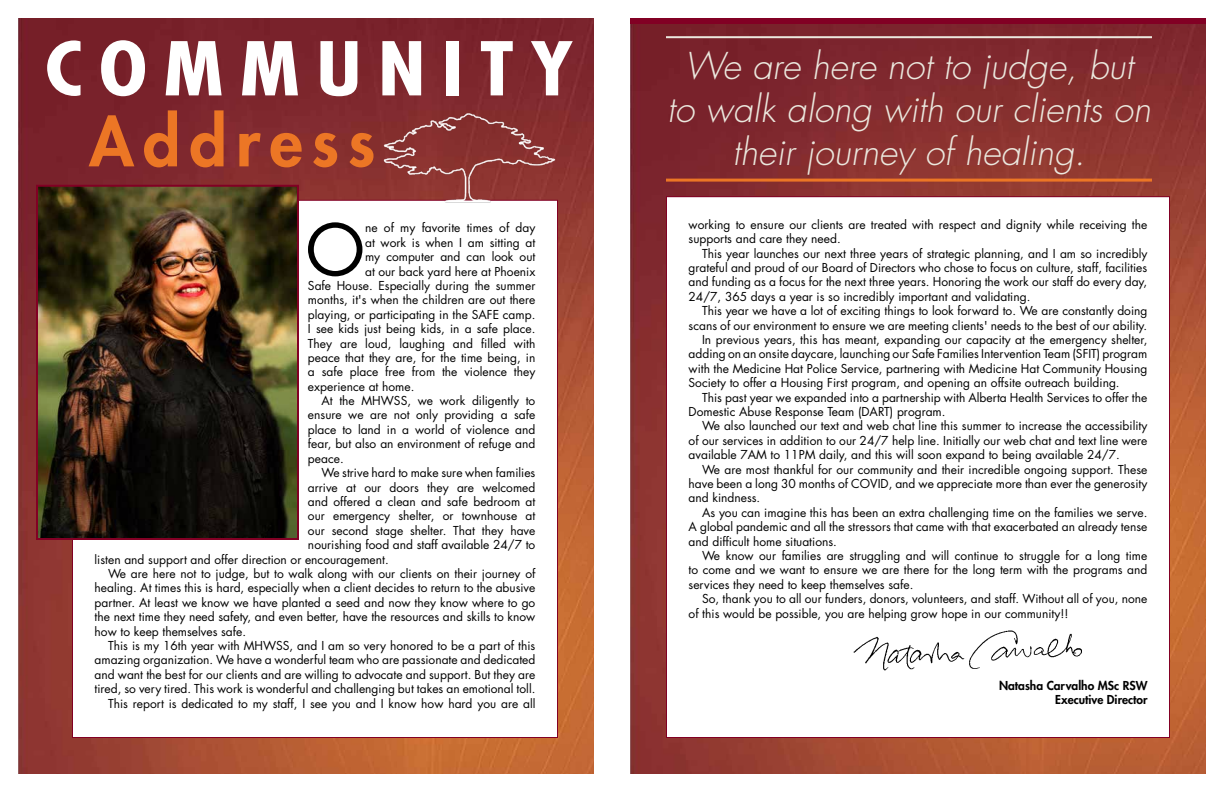
<style>
.page{position:relative;width:1224px;height:792px;background:#fff}
.page>*{position:absolute;margin:0;border:0;box-sizing:border-box;transform-origin:0 0}
.t1{font:700 condensed 72px "Futura Std";letter-spacing:.2em;color:#fff;scale:1.15 1}
.t2{font:69.3px "Futura Std";color:#000}
.t3{font:800 66px "Futura Std";letter-spacing:.14em;color:#ec7625}
.t4{font:italic 300 36px/43.2px "Futura Std";color:#ebe8de;text-align:center}
.t5{font:12px/14.4px "Futura Std";color:#000}
.t6{font:800 12px/14.4px "Futura Std";color:#000;text-align:right}
</style>
<div class="page">
<img style="left:630px;top:23px;width:576px;height:751px">
<img style="left:18px;top:18px;width:576px;height:756px">
<svg style="left:72px;top:199px;width:486px;height:539px"></svg>
<div style="left:666px;top:197px;width:504px;height:541px;background:#fff"></div>
<img style="left:853px;top:630px;width:229px;height:41px">
<div style="left:630px;top:18px;width:576px;height:5px;background:#820024"></div>
<img style="left:382px;top:104px;width:176px;height:106px">
<img style="left:39px;top:188px;width:257px;height:349px">
<div style="left:36px;top:185px;width:263px;height:355px;border:2px solid #820024"></div>
<hr style="left:666px;top:36px;width:486px;height:2px;background:#ebe8de">
<hr style="left:666px;top:179px;width:486px;height:3px;background:#ec7625">
<h1 class="t1" style="left:45px;top:24px;width:461px">COMMUNITY</h1>
<h3 class="t3" style="left:89px;top:100px;width:288px">Address</h3>
<h2 class="t2" style="left:305px;top:206px;width:61px">O</h2>
<p class="t5" style="left:365px;top:221px;width:172px">ne of my favorite times of day</p>
<p class="t5" style="left:365px;top:235px;width:172px">at work is when I am sitting at</p>
<p class="t5" style="left:365px;top:250px;width:172px">my computer and can look out</p>
<p class="t5" style="left:365px;top:264px;width:172px">at our back yard here at Phoenix</p>
<p class="t5" style="left:308px;top:278px;width:229px">Safe House. Especially during the summer</p>
<p class="t5" style="left:308px;top:293px;width:229px">months, it's when the children are out there</p>
<p class="t5" style="left:308px;top:307px;width:229px">playing, or participating in the SAFE camp.</p>
<p class="t5" style="left:308px;top:322px;width:229px">I see kids just being kids, in a safe place.</p>
<p class="t5" style="left:308px;top:336px;width:229px">They are loud, laughing and filled with</p>
<p class="t5" style="left:308px;top:350px;width:229px">peace that they are, for the time being, in</p>
<p class="t5" style="left:308px;top:365px;width:229px">a safe place free from the violence they</p>
<p class="t5" style="left:308px;top:379px;width:108px">experience at home.</p>
<p class="t5" style="left:321px;top:394px;width:215px">At the MHWSS, we work diligently to</p>
<p class="t5" style="left:308px;top:408px;width:229px">ensure we are not only providing a safe</p>
<p class="t5" style="left:308px;top:422px;width:229px">place to land in a world of violence and</p>
<p class="t5" style="left:308px;top:437px;width:229px">fear, but also an environment of refuge and</p>
<p class="t5" style="left:308px;top:451px;width:37px">peace.</p>
<p class="t5" style="left:321px;top:466px;width:215px">We strive hard to make sure when families</p>
<p class="t5" style="left:308px;top:480px;width:229px">arrive at our doors they are welcomed</p>
<p class="t5" style="left:308px;top:494px;width:229px">and offered a clean and safe bedroom at</p>
<p class="t5" style="left:308px;top:509px;width:229px">our emergency shelter, or townhouse at</p>
<p class="t5" style="left:308px;top:523px;width:229px">our second stage shelter. That they have</p>
<p class="t5" style="left:308px;top:538px;width:229px">nourishing food and staff available 24/7 to</p>
<p class="t5" style="left:95px;top:552px;width:296px">listen and support and offer direction or encouragement.</p>
<p class="t5" style="left:108px;top:566px;width:429px">We are here not to judge, but to walk along with our clients on their journey of</p>
<p class="t5" style="left:95px;top:581px;width:442px">healing. At times this is hard, especially when a client decides to return to the abusive</p>
<p class="t5" style="left:95px;top:595px;width:442px">partner. At least we know we have planted a seed and now they know where to go</p>
<p class="t5" style="left:95px;top:610px;width:442px">the next time they need safety, and even better, have the resources and skills to know</p>
<p class="t5" style="left:95px;top:624px;width:153px">how to keep themselves safe.</p>
<p class="t5" style="left:108px;top:638px;width:429px">This is my 16th year with MHWSS, and I am so very honored to be a part of this</p>
<p class="t5" style="left:95px;top:653px;width:442px">amazing organization. We have a wonderful team who are passionate and dedicated</p>
<p class="t5" style="left:95px;top:667px;width:442px">and want the best for our clients and are willing to advocate and support. But they are</p>
<p class="t5" style="left:95px;top:682px;width:442px">tired, so very tired. This work is wonderful and challenging but takes an emotional toll.</p>
<p class="t5" style="left:108px;top:696px;width:429px">This report is dedicated to my staff, I see you and I know how hard you are all</p>
<h3 class="t4" style="left:667px;top:45px;width:485px">We are here not to judge, but to walk along with our clients on their journey of healing.</h3>
<p class="t5" style="left:689px;top:217px;width:460px">working to ensure our clients are treated with respect and dignity while receiving the supports and care they need.</p>
<p class="t5" style="left:689px;top:246px;width:460px;text-align:justify;text-indent:14px">This year launches our next three years of strategic planning, and I am so incredibly grateful and proud of our Board of Directors who chose to focus on culture, staff, facilities and funding as a focus for the next three years. Honoring the work our staff do every day, 24/7, 365 days a year is so incredibly important and validating.</p>
<p class="t5" style="left:702px;top:304px;width:447px">This year we have a lot of exciting things to look forward to. We are constantly doing</p>
<p class="t5" style="left:689px;top:318px;width:460px">scans of our environment to ensure we are meeting clients' needs to the best of our ability.</p>
<p class="t5" style="left:702px;top:332px;width:447px">In previous years, this has meant, expanding our capacity at the emergency shelter,</p>
<p class="t5" style="left:689px;top:347px;width:460px">adding on an onsite daycare, launching our Safe Families Intervention Team (SFIT) program</p>
<p class="t5" style="left:689px;top:361px;width:460px">with the Medicine Hat Police Service, partnering with Medicine Hat Community Housing</p>
<p class="t5" style="left:689px;top:376px;width:433px">Society to offer a Housing First program, and opening an offsite outreach building.</p>
<p class="t5" style="left:702px;top:390px;width:447px">This past year we expanded into a partnership with Alberta Health Services to offer the</p>
<p class="t5" style="left:689px;top:404px;width:258px">Domestic Abuse Response Team (DART) program.</p>
<p class="t5" style="left:702px;top:419px;width:447px">We also launched our text and web chat line this summer to increase the accessibility</p>
<p class="t5" style="left:689px;top:433px;width:460px">of our services in addition to our 24/7 help line. Initially our web chat and text line were</p>
<p class="t5" style="left:689px;top:448px;width:433px">available 7AM to 11PM daily, and this will soon expand to being available 24/7.</p>
<p class="t5" style="left:702px;top:462px;width:447px">We are most thankful for our community and their incredible ongoing support. These</p>
<p class="t5" style="left:689px;top:476px;width:460px">have been a long 30 months of COVID, and we appreciate more than ever the generosity</p>
<p class="t5" style="left:689px;top:491px;width:73px">and kindness.</p>
<p class="t5" style="left:702px;top:505px;width:447px">As you can imagine this has been an extra challenging time on the families we serve.</p>
<p class="t5" style="left:689px;top:520px;width:460px">A global pandemic and all the stressors that came with that exacerbated an already tense</p>
<p class="t5" style="left:689px;top:534px;width:150px">and difficult home situations.</p>
<p class="t5" style="left:702px;top:548px;width:447px">We know our families are struggling and will continue to struggle for a long time</p>
<p class="t5" style="left:689px;top:563px;width:460px">to come and we want to ensure we are there for the long term with the programs and</p>
<p class="t5" style="left:689px;top:577px;width:226px">services they need to keep themselves safe.</p>
<p class="t5" style="left:702px;top:592px;width:447px">So, thank you to all our funders, donors, volunteers, and staff. Without all of you, none</p>
<p class="t5" style="left:689px;top:606px;width:381px">of this would be possible, you are helping grow hope in our community!!</p>
<p class="t6" style="left:999px;top:678px;width:150px">Natasha Carvalho MSc RSW<br>Executive Director</p>
</div>
